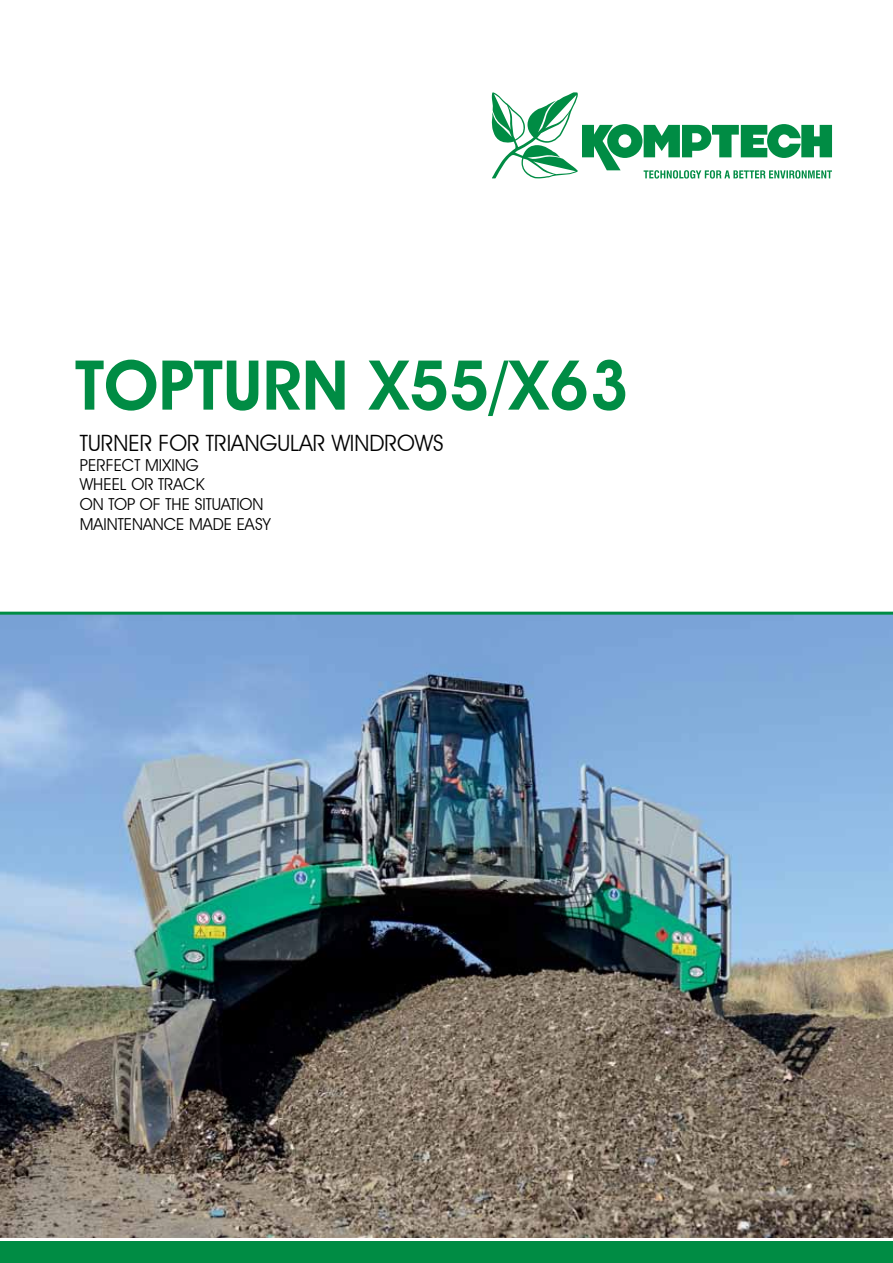
<style>
.page{position:relative;width:893px;height:1263px;background:#fff}
.page>*{position:absolute;margin:0;border:0;box-sizing:border-box;transform-origin:0 0}
.t1{font:600 69px "Avant Garde IT Cby BT";color:#008c44}
.t2{font:22.5px "Avant Garde IT Cby BT";color:#000}
.t3{font:16.5px/19.8px "Avant Garde IT Cby BT";color:#000}
</style>
<div class="page">
<img style="left:0;top:615px;width:893px;height:622px">
<div style="left:0;top:1242px;width:893px;height:21px;background:#008c44"></div>
<svg style="left:492px;top:92px;width:340px;height:87px"></svg>
<hr style="left:0;top:612px;width:893px;height:3px;background:#008c44">
<h1 class="t1" style="left:75px;top:344px;width:556px">TOPTURN X55/X63</h1>
<h2 class="t2" style="left:80px;top:429px;width:365px">TURNER FOR TRIANGULAR WINDROWS</h2>
<p class="t3" style="left:80px;top:455px;width:102px">PERFECT MIXING<br>WHEEL</p>
<p class="t3" style="left:80px;top:475px;width:192px;text-indent:52px">OR TRACK<br>ON TOP OF THE SITUATION<br>MAINTENANCE MADE EASY</p>
</div>
